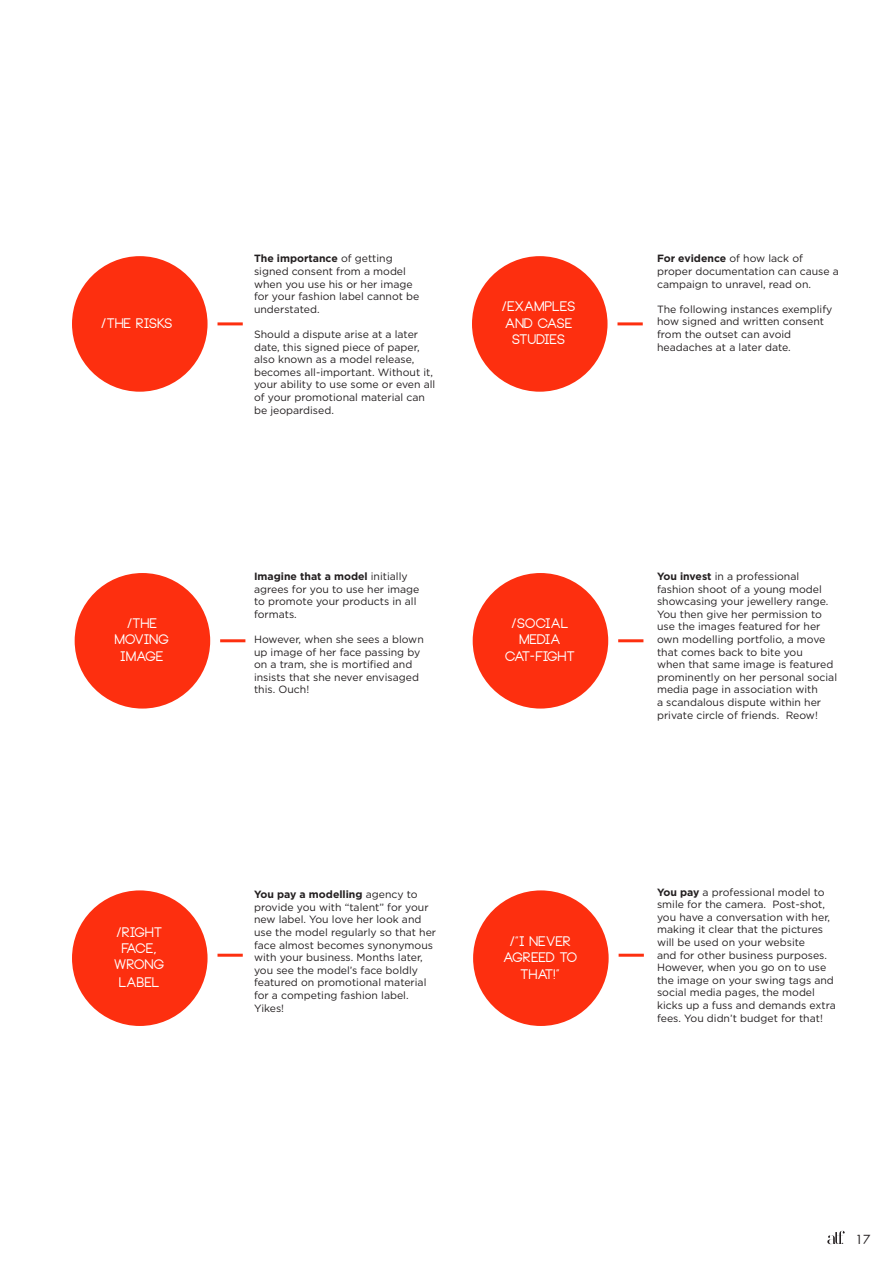
<style>
.page{position:relative;width:893px;height:1263px;background:#fff}
.page>*{position:absolute;margin:0;border:0;box-sizing:border-box;transform-origin:0 0}
.t1{font:700 13.5px/16.2px "Neou";color:#fff;text-align:center}
.t2{font:700 13.5px "Neou";letter-spacing:-.045em;color:#fff}
.Page_base_left{font:12px "Futura";color:#231f20}
.t3{font:10.5px/12.6px "Gotham";color:#231f20}
.s1{font-weight:700}
</style>
<div class="page">
<svg style="left:827px;top:1231px;width:18px;height:13px"></svg>
<div style="left:473px;top:573px;width:135px;height:135px;background:#fd2f0f;border-radius:50%"></div>
<div style="left:473px;top:890px;width:136px;height:136px;background:#fd2f0f;border-radius:50%"></div>
<div style="left:472px;top:256px;width:135px;height:136px;background:#fd2f0f;border-radius:50%"></div>
<div style="left:72px;top:256px;width:136px;height:136px;background:#fd2f0f;border-radius:50%"></div>
<div style="left:75px;top:573px;width:135px;height:135px;background:#fd2f0f;border-radius:50%"></div>
<div style="left:72px;top:890px;width:136px;height:136px;background:#fd2f0f;border-radius:50%"></div>
<hr style="left:617px;top:322px;width:26px;height:3px;background:#fd2f0f">
<hr style="left:218px;top:322px;width:25px;height:3px;background:#fd2f0f">
<hr style="left:220px;top:639px;width:25px;height:3px;background:#fd2f0f">
<hr style="left:618px;top:639px;width:25px;height:3px;background:#fd2f0f">
<hr style="left:218px;top:954px;width:25px;height:3px;background:#fd2f0f">
<hr style="left:619px;top:954px;width:25px;height:3px;background:#fd2f0f">
<p class="t1" style="left:102px;top:316px;width:73px">/THE RISKS</p>
<p class="t1" style="left:127px;top:616px;width:32px">/THE</p>
<p class="t1" style="left:115px;top:632px;width:56px">MOVING</p>
<p class="t1" style="left:121px;top:649px;width:44px">IMAGE</p>
<p class="t1" style="left:117px;top:925px;width:47px">/RIGHT</p>
<p class="t1" style="left:122px;top:941px;width:36px">FACE,</p>
<p class="t1" style="left:115px;top:957px;width:52px">WRONG</p>
<p class="t1" style="left:120px;top:975px;width:42px">LABEL</p>
<p class="t3" style="left:254px;top:252px;width:167px"><span class="s1">The importance</span> of getting signed consent from a model when you use his or her image for your fashion label cannot be understated.</p>
<p class="t3" style="left:254px;top:328px;width:183px">Should a dispute arise at a later date, this signed piece of paper, also known as a model release, becomes all-important. Without it, your ability to use some or even all of your promotional material can be jeopardised.</p>
<p class="t3" style="left:254px;top:570px;width:167px"><span class="s1">Imagine that a model</span> initially agrees for you to use her image to promote your products in all formats.</p>
<p class="t3" style="left:254px;top:633px;width:171px">However, when she sees a blown up image of her face passing by on a tram, she is mortified and insists that she never envisaged this. Ouch!</p>
<p class="t1" style="left:502px;top:299px;width:75px">/EXAMPLES</p>
<p class="t1" style="left:505px;top:316px;width:69px">AND CASE<br>STUDIES</p>
<p class="t1" style="left:512px;top:616px;width:59px">/SOCIAL</p>
<p class="t1" style="left:520px;top:632px;width:43px">MEDIA</p>
<p class="t2" style="left:506px;top:649px;width:71px">CAT-FIGHT</p>
<p class="t3" style="left:657px;top:252px;width:183px"><span class="s1">For evidence</span> of how lack of proper documentation can cause a campaign to unravel, read on.</p>
<p class="t3" style="left:657px;top:302px;width:177px">The following instances exemplify how signed and written consent from the outset can avoid headaches at a later date.</p>
<p class="t3" style="left:657px;top:570px;width:182px"><span class="s1">You invest</span> in a professional fashion shoot of a young model showcasing your jewellery range.<br>You then give her permission to use the images featured for her own modelling portfolio, a move that comes back to bite you<br>when that same image is featured prominently on her personal social media page in association with<br>a scandalous dispute within her private circle of friends. Reow!</p>
<p class="t3" style="left:254px;top:888px;width:184px"><span class="s1">You pay a modelling</span> agency to provide you with “talent” for your new label. You love her look and use the model regularly so that her face almost becomes synonymous with your business. Months later, you see the model’s face boldly featured on promotional material for a competing fashion label.<br>Yikes!</p>
<p class="t3" style="left:657px;top:885px;width:180px"><span class="s1">You pay</span> a professional model to smile for the camera. Post-shot, you have a conversation with her, making it clear that the pictures will be used on your website<br>and for other business purposes.<br>However, when you go on to use the image on your swing tags and social media pages, the model kicks up a fuss and demands extra fees. You didn’t budget for that!</p>
<p class="t1" style="left:504px;top:934px;width:76px">/“I NEVER<br>AGREED TO<br>THAT!”</p>
<p class="Page_base_left" style="left:856px;top:1231px;width:16px">17</p>
</div>
